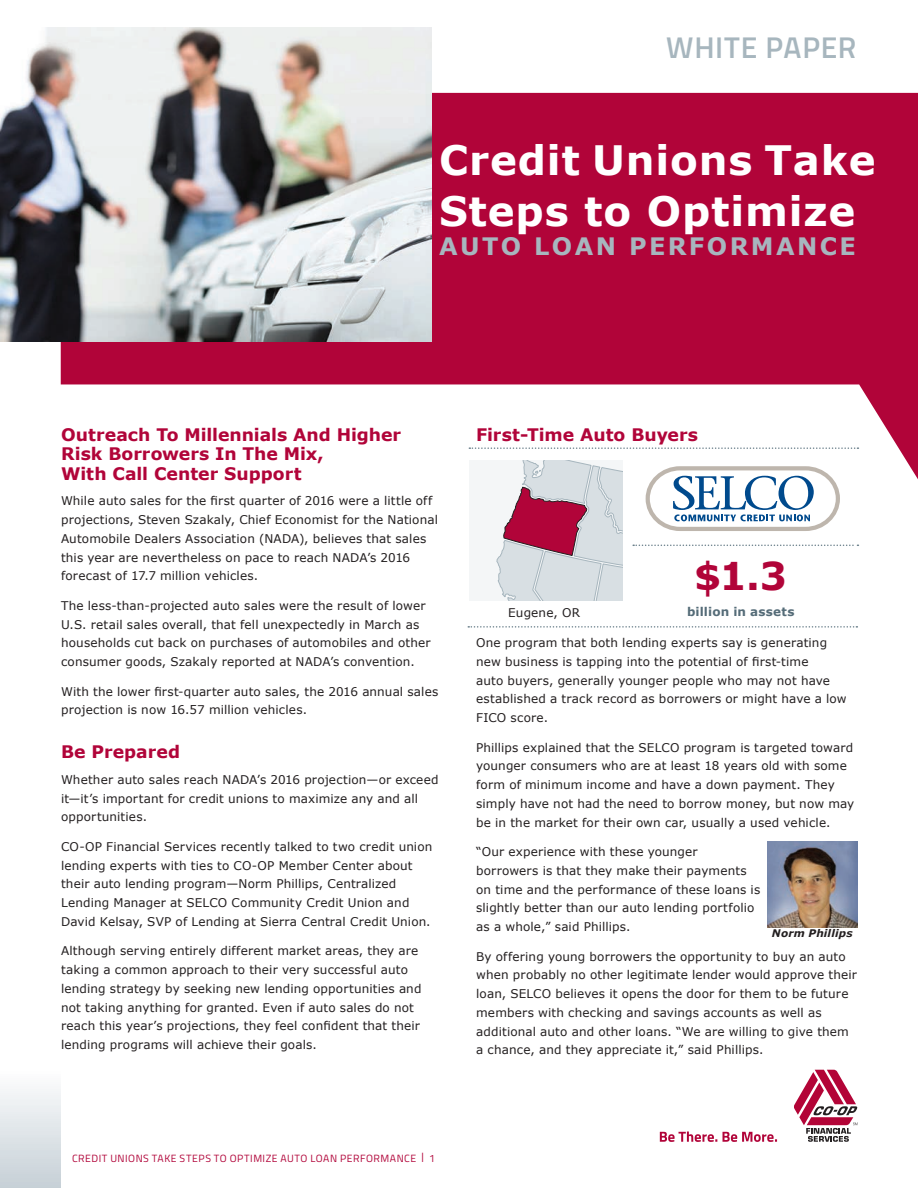
<style>
.page{position:relative;width:918px;height:1188px;background:#fff}
.page>*{position:absolute;margin:0;border:0;box-sizing:border-box;transform-origin:0 0}
.t1{font:700 40.5px/50.4px "Verdana";letter-spacing:.02em;color:#fff}
.t2{font:700 38.25px "Verdana";color:#b10439}
.t3{font:600 30px "Titillium";letter-spacing:.025em;color:#a7b6be}
.t4{font:700 24px "Verdana";letter-spacing:.1em;color:#a7b6be}
.t5{font:700 17.25px/19.5px "Verdana";color:#b10439}
.t6{font:12px/18.8px "Verdana";letter-spacing:.01em;color:#231f20}
.t7{font:700 12px "Verdana";letter-spacing:.015em;color:#556c78}
.t8{font:10.5px "Titillium";letter-spacing:.05em;color:#b10439}
.t9{font:italic 700 10.5px "Verdana";letter-spacing:.015em;color:#231f20}
.s1{font-size:12.9px}
</style>
<div class="page">
<svg style="left:61px;top:93px;width:857px;height:408px;fill:#b10439"></svg>
<div style="left:0;top:1070px;width:61px;height:118px;background:linear-gradient(to bottom,#fefefe,#c6d0d7)"></div>
<svg style="left:794px;top:1070px;width:64px;height:72px"></svg>
<svg style="left:660px;top:1132px;width:117px;height:10px"></svg>
<img style="left:0;top:27px;width:432px;height:314px">
<img style="left:767px;top:841px;width:90px;height:87px">
<div style="left:469px;top:460px;width:154px;height:141px;background:#f4f6f7"></div>
<svg style="left:496px;top:460px;width:127px;height:141px;background:#d0b6c2"></svg>
<svg style="left:469px;top:447px;width:389px;height:2px"></svg>
<svg style="left:633px;top:545px;width:225px;height:1px"></svg>
<svg style="left:468px;top:626px;width:389px;height:2px"></svg>
<svg style="left:646px;top:466px;width:194px;height:65px"></svg>
<h3 class="t3" style="left:666px;top:25px;width:192px">WHITE PAPER</h3>
<h1 class="t1" style="left:439px;top:135px;width:438px">Credit Unions Take<br>Steps to Optimize</h1>
<h3 class="t4" style="left:439px;top:229px;width:418px">AUTO LOAN PERFORMANCE</h3>
<h3 class="t5" style="left:61px;top:424px;width:342px">Outreach To Millennials And Higher<br>Risk Borrowers In The Mix,<br>With Call Center Support</h3>
<p class="t6" style="left:61px;top:492px;width:378px">While auto sales for the first quarter of 2016 were a little off projections, Steven Szakaly, Chief Economist for the National Automobile Dealers Association (NADA), believes that sales this year are nevertheless on pace to reach NADA’s 2016 forecast of 17.7 million vehicles.</p>
<p class="t6" style="left:61px;top:596px;width:371px">The less-than-projected auto sales were the result of lower U.S. retail sales overall, that fell unexpectedly in March as households cut back on purchases of automobiles and other consumer goods, Szakaly reported at NADA’s convention.</p>
<p class="t6" style="left:61px;top:682px;width:379px">With the lower first-quarter auto sales, the 2016 annual sales projection is now 16.57 million vehicles.</p>
<h3 class="t5" style="left:61px;top:742px;width:121px">Be Prepared</h3>
<p class="t6" style="left:61px;top:770px;width:379px">Whether auto sales reach NADA’s 2016 projection—or exceed it—it’s important for credit unions to maximize any and all opportunities.</p>
<p class="t6" style="left:61px;top:837px;width:373px">CO-OP Financial Services recently talked to two credit union lending experts with ties to CO-OP Member Center about their auto lending program—Norm Phillips, Centralized Lending Manager at SELCO Community Credit Union and David Kelsay, SVP of Lending at Sierra Central Credit Union.</p>
<p class="t6" style="left:61px;top:941px;width:362px">Although serving entirely different market areas, they are taking a common approach to their very successful auto lending strategy by seeking new lending opportunities and not taking anything for granted. Even if auto sales do not reach this year’s projections, they feel confident that their lending programs will achieve their goals.</p>
<h3 class="t5" style="left:476px;top:424px;width:223px">First-Time Auto Buyers</h3>
<h2 class="t2" style="left:694px;top:549px;width:94px">$1.3</h2>
<p class="t6" style="left:508px;top:603px;width:73px">Eugene, OR</p>
<p class="t7" style="left:687px;top:603px;width:109px">billion in assets</p>
<p class="t6" style="left:476px;top:633px;width:372px">One program that both lending experts say is generating new business is tapping into the potential of first-time<br>auto buyers, generally younger people who may not have established a track record as borrowers or might have a low FICO score.</p>
<p class="t6" style="left:476px;top:738px;width:380px">Phillips explained that the SELCO program is targeted toward younger consumers who are at least 18 years old with some form of minimum income and have a down payment. They simply have not had the need to borrow money, but now may be in the market for their own car, usually a used vehicle.</p>
<p class="t6" style="left:476px;top:842px;width:286px">“Our experience with these younger borrowers is that they make their payments on time and the performance of these loans is slightly better than our auto lending portfolio as a whole,” said Phillips.</p>
<p class="t6" style="left:476px;top:947px;width:382px">By offering young borrowers the opportunity to buy an auto when probably no other legitimate lender would approve their loan, SELCO believes it opens the door for them to be future members with checking and savings accounts as well as additional auto and other loans. “We are willing to give them a chance, and they appreciate it,” said Phillips.</p>
<p class="t9" style="left:772px;top:926px;width:82px">Norm Phillips</p>
<p class="t8" style="left:72px;top:1150px;width:365px">CREDIT UNIONS TAKE STEPS TO OPTIMIZE AUTO LOAN PERFORMANCE <span class="s1">l</span> 1</p>
</div>
